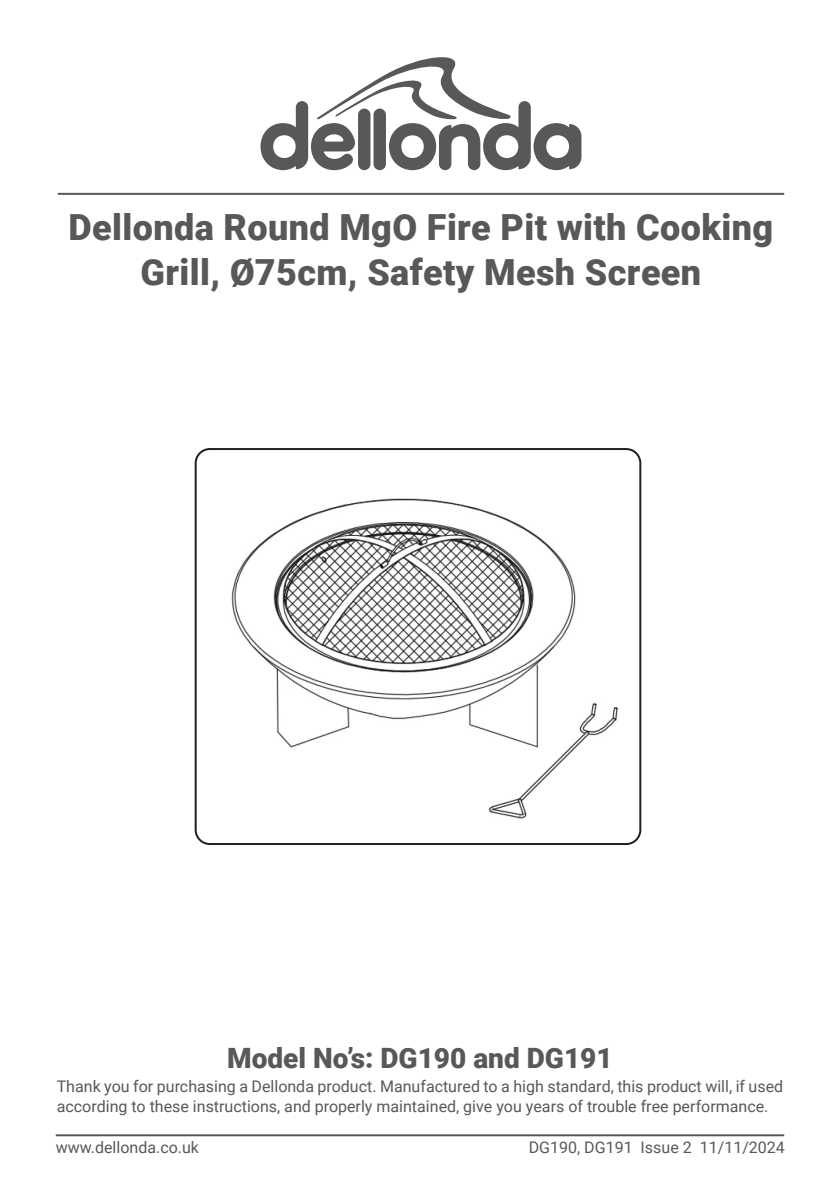
<style>
.page{position:relative;width:840px;height:1191px;background:#fff}
.page>*{position:absolute;margin:0;border:0;box-sizing:border-box;transform-origin:0 0}
.Product_Header{font:900 36px/45px "Roboto";letter-spacing:.01em;color:#57585a;text-align:center}
.Model_Number{font:900 28px "Roboto";color:#57585a}
.Copy__Justified{font:16px/20px "Roboto";color:#57585a}
.Page_Footer{font:16px "Roboto";color:#57585a}
</style>
<div class="page">
<hr style="left:56px;top:1134px;width:727px;height:2px;background:#57585a">
<hr style="left:58px;top:193px;width:725px;height:2px;background:#57585a">
<svg style="left:260px;top:57px;width:321px;height:113px"></svg>
<img style="left:231px;top:498px;width:387px;height:321px">
<div style="left:194px;top:448px;width:447px;height:397px;border:2px solid #231f20;border-radius:14px"></div>
<p class="Product_Header" style="left:69px;top:204px;width:705px">Dellonda Round MgO Fire Pit with Cooking<br>Grill, Ø75cm, Safety Mesh Screen</p>
<p class="Model_Number" style="left:227px;top:1038px;width:387px">Model No’s: DG190 and DG191</p>
<p class="Copy__Justified" style="left:57px;top:1075px;width:727px">Thank you for purchasing a Dellonda product. Manufactured to a high standard, this product will, if used according to these instructions, and properly maintained, give you years of trouble free performance.</p>
<p class="Page_Footer" style="left:56px;top:1136px;width:145px">www.dellonda.co.uk</p>
<p class="Page_Footer" style="left:528px;top:1136px;width:257px">DG190, DG191 Issue 2 11/11/2024</p>
</div>
